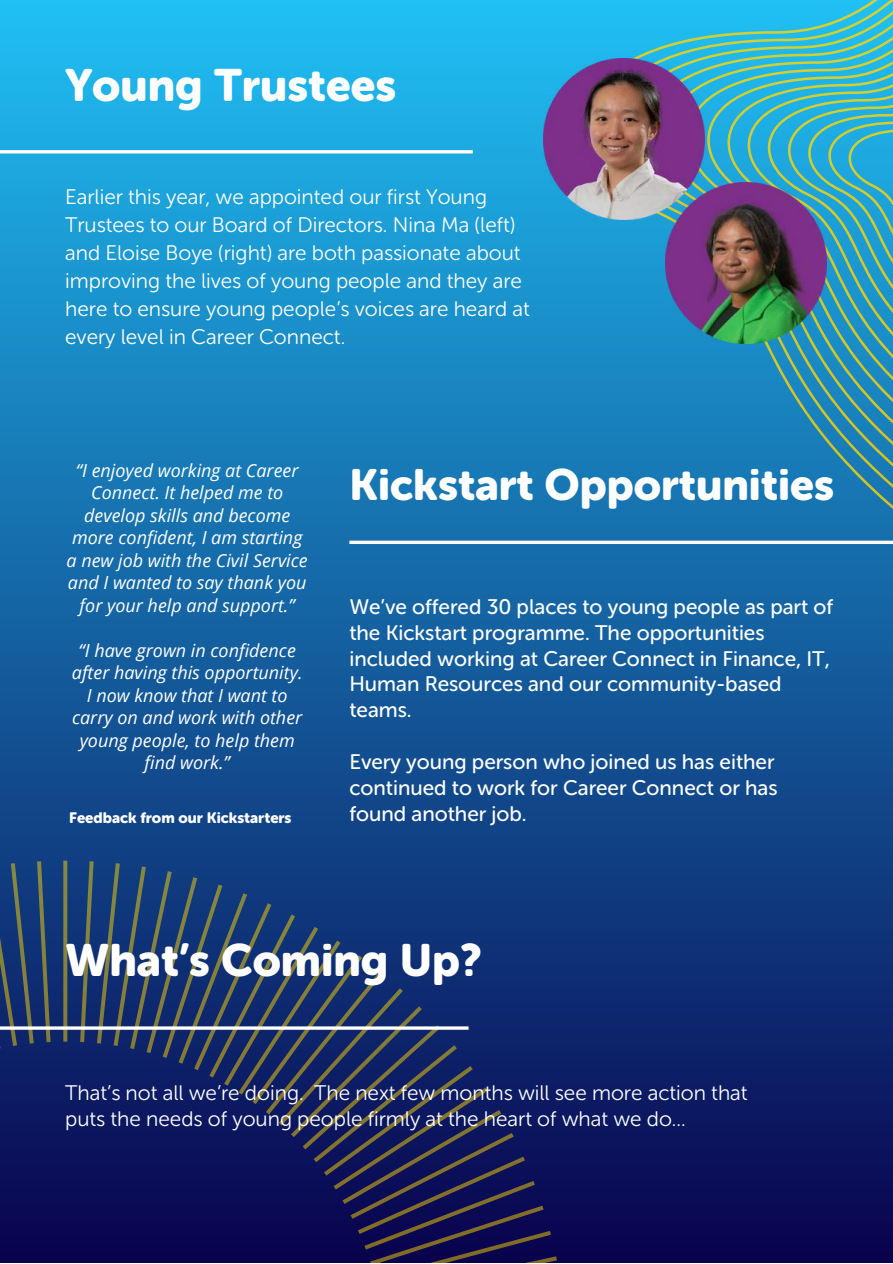
<style>
.page{position:relative;width:893px;height:1264px;background:#fff}
.page>*{position:absolute;margin:0;border:0;box-sizing:border-box;transform-origin:0 0}
.t1{font:45px "Museo Sans Rounded 900";color:#fff}
.t2{font:43.5px "Museo Sans Rounded 900";color:#fff}
.t3{font:21px/28px "Museo Sans Rounded 300";color:#fff}
.t4{font:21px/25.8px "Museo Sans Rounded 500";color:#fff}
.t5{font:italic 18px/22.5px "Open Sans";color:#fff;text-align:center}
.t6{font:15px "Museo Sans Rounded 900";color:#fff}
</style>
<div class="page">
<div style="left:0;top:0;width:892px;height:1262px;background:linear-gradient(to bottom,#20c0f4,#09024d)"></div>
<hr style="left:0;top:150px;width:472px;height:3px;background:#fff">
<svg style="left:532px;top:0;width:360px;height:605px;background:#2690bc"></svg>
<img style="left:666px;top:182px;width:160px;height:161px">
<img style="left:543px;top:58px;width:161px;height:161px">
<svg style="left:349px;top:540px;width:543px;height:4px"></svg>
<svg style="left:0;top:860px;width:567px;height:402px;background:#172862"></svg>
<hr style="left:0;top:1026px;width:468px;height:3px;background:#fff">
<h1 class="t1" style="left:65px;top:58px;width:332px">Young Trustees</h1>
<p class="t3" style="left:65px;top:182px;width:466px">Earlier this year, we appointed our first Young Trustees to our Board of Directors. Nina Ma (left) and Eloise Boye (right) are both passionate about improving the lives of young people and they are here to ensure young people’s voices are heard at every level in Career Connect.</p>
<p class="t5" style="left:66px;top:458px;width:243px">“I enjoyed working at Career<br>Connect. It helped me to develop skills and become more confident, I am starting a new job with the Civil Service and I wanted to say thank you for your help and support.”</p>
<p class="t5" style="left:72px;top:638px;width:232px">“I have grown in confidence after having this opportunity.<br>I now know that I want to carry on and work with other young people, to help them find work.”</p>
<p class="t6" style="left:69px;top:808px;width:224px">Feedback from our Kickstarters</p>
<h2 class="t2" style="left:349px;top:459px;width:486px">Kickstart Opportunities</h2>
<p class="t4" style="left:349px;top:594px;width:485px">We’ve offered 30 places to young people as part of the Kickstart programme. The opportunities included working at Career Connect in Finance, IT, Human Resources and our community-based teams.</p>
<p class="t4" style="left:349px;top:749px;width:429px">Every young person who joined us has either continued to work for Career Connect or has found another job.</p>
<h1 class="t1" style="left:65px;top:933px;width:418px">What’s Coming Up?</h1>
<p class="t3" style="left:65px;top:1079px;width:684px;line-height:25.8px">That’s not all we’re doing. The next few months will see more action that puts the needs of young people firmly at the heart of what we do...</p>
</div>
